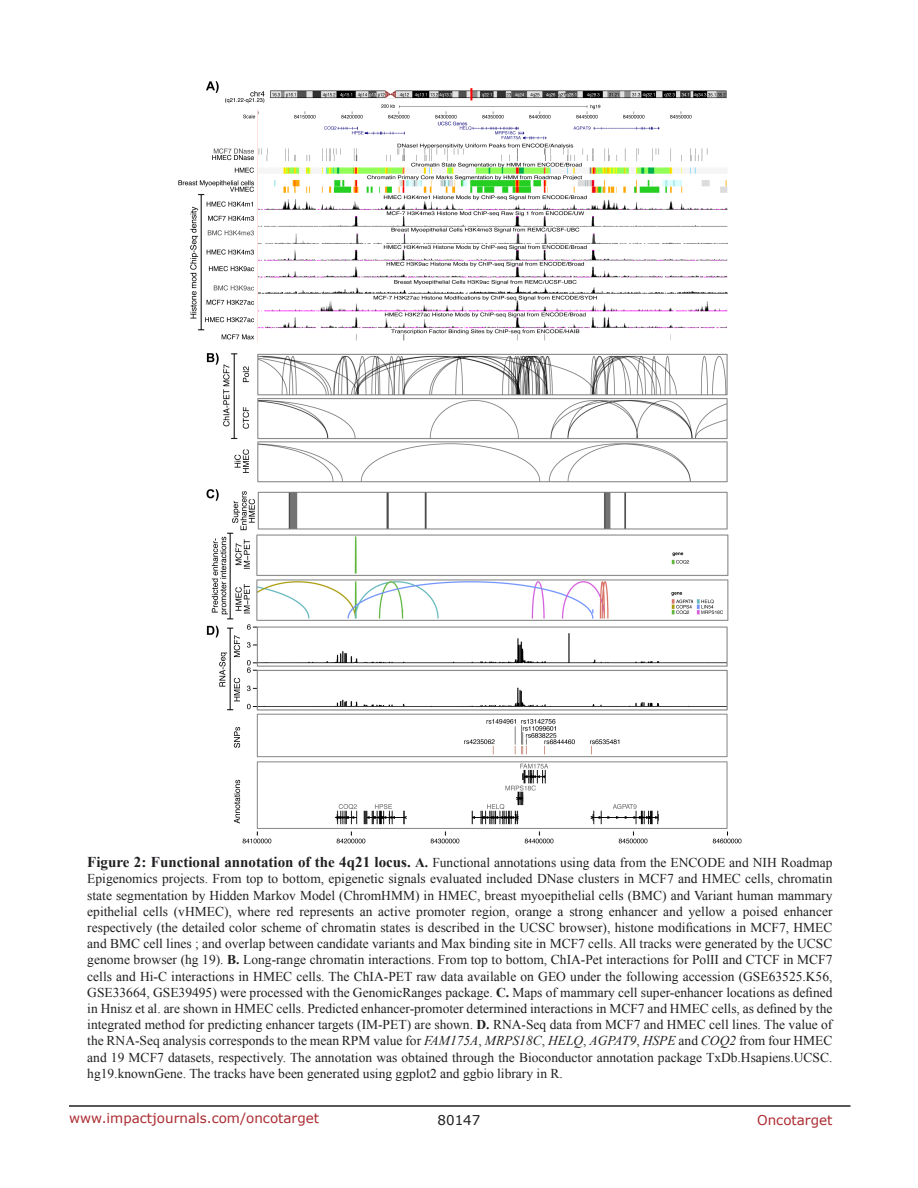
<style>
.page{position:relative;width:918px;height:1188px;background:#fff}
.page>*{position:absolute;margin:0;border:0;box-sizing:border-box;transform-origin:0 0}
.FigureText{font:13.5px/16.2px "Times New Roman";color:#221f22;text-align:justify}
.t1{font:13.5px "Verdana";color:#ac2b31}
.t2{font:13.5px "Verdana";color:#221f22}
.s1{font-weight:700;font-size:15px}
.s2{font-weight:700}
.s3{font-style:italic}
</style>
<div class="page">
<hr style="left:69px;top:1105px;width:781px;height:2px;background:#231f20">
<img style="left:178px;top:81px;width:564px;height:763px">
<p class="FigureText" style="left:87px;top:854px;width:747px"><span class="s1">Figure 2: Functional annotation of the 4q21 locus.</span> <span class="s2">A.</span> Functional annotations using data from the ENCODE and NIH Roadmap Epigenomics projects. From top to bottom, epigenetic signals evaluated included DNase clusters in MCF7 and HMEC cells, chromatin state segmentation by Hidden Markov Model (ChromHMM) in HMEC, breast myoepithelial cells (BMC) and Variant human mammary epithelial cells (vHMEC), where red represents an active promoter region, orange a strong enhancer and yellow a poised enhancer respectively (the detailed color scheme of chromatin states is described in the UCSC browser), histone modifications in MCF7, HMEC and BMC cell lines ; and overlap between candidate variants and Max binding site in MCF7 cells. All tracks were generated by the UCSC genome browser (hg 19). <span class="s2">B.</span> Long-range chromatin interactions. From top to bottom, ChIA-Pet interactions for PolII and CTCF in MCF7 cells and Hi-C interactions in HMEC cells. The ChIA-PET raw data available on GEO under the following accession (GSE63525.K56, GSE33664, GSE39495) were processed with the GenomicRanges package. <span class="s2">C.</span> Maps of mammary cell super-enhancer locations as defined in Hnisz et al. are shown in HMEC cells. Predicted enhancer-promoter determined interactions in MCF7 and HMEC cells, as defined by the integrated method for predicting enhancer targets (IM-PET) are shown. <span class="s2">D.</span> RNA-Seq data from MCF7 and HMEC cell lines. The value of the RNA-Seq analysis corresponds to the mean RPM value for <span class="s3">FAM175A</span>, <span class="s3">MRPS18C</span>, <span class="s3">HELQ</span>, <span class="s3">AGPAT9</span>, <span class="s3">HSPE</span> and <span class="s3">COQ2</span> from four HMEC and 19 MCF7 datasets, respectively. The annotation was obtained through the Bioconductor annotation package TxDb.Hsapiens.UCSC. hg19.knownGene. The tracks have been generated using ggplot2 and ggbio library in R.</p>
<p class="t1" style="left:69px;top:1109px;width:252px">www.impactjournals.com/oncotarget</p>
<p class="t2" style="left:438px;top:1111px;width:44px">80147</p>
<p class="t1" style="left:757px;top:1111px;width:77px">Oncotarget</p>
</div>
